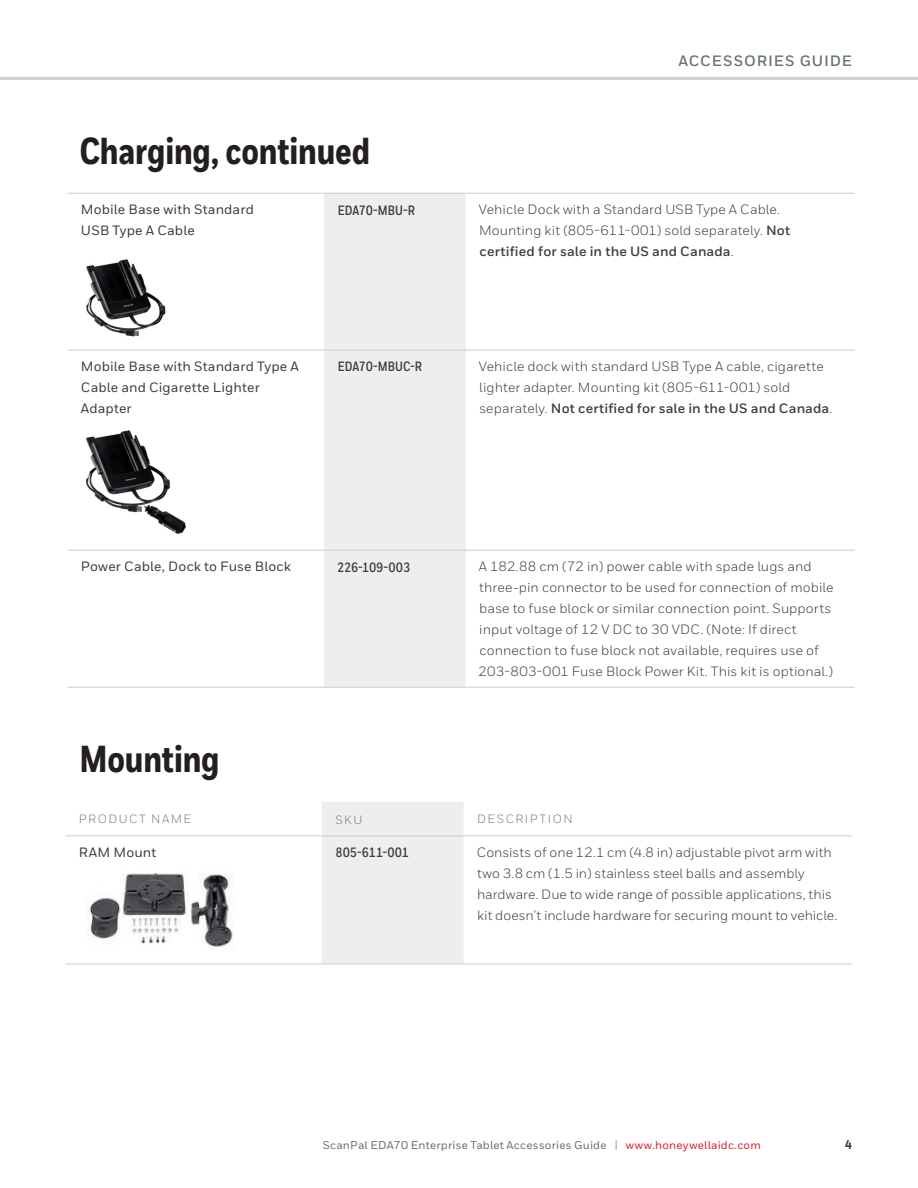
<style>
.page{position:relative;width:918px;height:1188px;background:#fff}
.page>*{position:absolute;margin:0;border:0;box-sizing:border-box;transform-origin:0 0}
.Heading_1{font:800 37.5px "Honeywell Cond";letter-spacing:-.005em;color:#231f20}
.t1{font:700 15px "Honeywell Sans";letter-spacing:.06em;color:#687379}
.Table__Body{font:13.5px/21px "Honeywell Sans";letter-spacing:.01em;color:#3e3e3f}
.Body__9_14_pt{font:13.5px/21px "Honeywell Sans";color:#3e3e3f}
.Table__Product_Name{font:500 13.5px/21px "Honeywell Sans";letter-spacing:.01em;color:#3e3e3f}
.Table__SKU_Number{font:700 13.5px "Honeywell Cond";letter-spacing:-.005em;color:#3e3e3f}
.Body__9_14_pt-2{font:700 13.5px "Honeywell Cond";letter-spacing:-.01em;color:#3e3e3f}
.Body__9_14_pt-3{font:500 13.5px "Honeywell Sans";letter-spacing:.01em;color:#3e3e3f}
.t2{font:800 12.75px "Honeywell Cond";color:#3e3e3f}
.Table__Header{font:12px "Honeywell Sans";letter-spacing:.125em;color:#748086}
.t3{font:500 11.25px "Honeywell Sans";letter-spacing:.02em;color:#6c6d70}
.s1{font-weight:700}
.s2{font-size:11.4px;color:#939598}
.s3{color:#dc1f2e}
</style>
<div class="page">
<hr style="left:0;top:77px;width:918px;height:3px;background:#cbd1d5">
<div style="left:324px;top:194px;width:142px;height:493px;background:#eeeeef"></div>
<hr style="left:68px;top:193px;width:256px;height:1px;background:#cbccce">
<hr style="left:324px;top:193px;width:142px;height:1px;background:#cbccce">
<hr style="left:466px;top:193px;width:389px;height:1px;background:#cbccce">
<hr style="left:68px;top:350px;width:256px;height:1px;background:#cbccce">
<hr style="left:68px;top:550px;width:256px;height:1px;background:#cbccce">
<hr style="left:68px;top:687px;width:256px;height:1px;background:#cbccce">
<hr style="left:324px;top:350px;width:142px;height:1px;background:#cbccce">
<hr style="left:466px;top:350px;width:389px;height:1px;background:#cbccce">
<hr style="left:324px;top:550px;width:142px;height:1px;background:#cbccce">
<hr style="left:466px;top:550px;width:389px;height:1px;background:#cbccce">
<hr style="left:324px;top:687px;width:142px;height:1px;background:#cbccce">
<hr style="left:466px;top:687px;width:389px;height:1px;background:#cbccce">
<img style="left:86px;top:259px;width:80px;height:78px">
<img style="left:86px;top:430px;width:99px;height:104px">
<div style="left:322px;top:802px;width:142px;height:162px;background:#eeeeef"></div>
<hr style="left:322px;top:964px;width:142px;height:1px;background:#cbccce">
<hr style="left:464px;top:964px;width:388px;height:1px;background:#cbccce">
<hr style="left:65px;top:964px;width:257px;height:1px;background:#cbccce">
<hr style="left:464px;top:835px;width:388px;height:1px;background:#cbccce">
<hr style="left:65px;top:835px;width:257px;height:1px;background:#cbccce">
<hr style="left:322px;top:835px;width:142px;height:1px;background:#cbccce">
<img style="left:87px;top:873px;width:146px;height:74px">
<p class="Heading_1" style="left:79px;top:128px;width:292px">Charging, continued</p>
<p class="t1" style="left:678px;top:52px;width:175px">ACCESSORIES GUIDE</p>
<p class="Table__Product_Name" style="left:81px;top:200px;width:175px">Mobile Base with Standard<br>USB Type A Cable</p>
<p class="Table__SKU_Number" style="left:338px;top:202px;width:79px">EDA70-MBU-R</p>
<p class="Table__Body" style="left:479px;top:199px;width:313px">Vehicle Dock with a Standard USB Type A Cable.<br>Mounting kit (805-611-001) sold separately. <span class="s1">Not certified for sale in the US and Canada</span>.</p>
<p class="Table__Product_Name" style="left:81px;top:356px;width:220px">Mobile Base with Standard Type A<br>Cable and Cigarette Lighter<br>Adapter</p>
<p class="Table__SKU_Number" style="left:338px;top:359px;width:86px">EDA70-MBUC-R</p>
<p class="Table__Body" style="left:479px;top:356px;width:355px">Vehicle dock with standard USB Type A cable, cigarette lighter adapter. Mounting kit (805-611-001) sold separately. <span class="s1">Not certified for sale in the US and Canada</span>.</p>
<p class="Table__Product_Name" style="left:81px;top:557px;width:211px">Power Cable, Dock to Fuse Block</p>
<p class="Table__SKU_Number" style="left:337px;top:559px;width:75px">226-109-003</p>
<p class="Table__Body" style="left:479px;top:556px;width:356px">A 182.88 cm (72 in) power cable with spade lugs and three-pin connector to be used for connection of mobile base to fuse block or similar connection point. Supports input voltage of 12 V DC to 30 VDC. (Note: If direct connection to fuse block not available, requires use of 203-803-001 Fuse Block Power Kit. This kit is optional.)</p>
<p class="Heading_1" style="left:79px;top:736px;width:142px">Mounting</p>
<p class="Table__Header" style="left:79px;top:812px;width:114px">PRODUCT NAME</p>
<p class="Table__Header" style="left:335px;top:812px;width:28px">SKU</p>
<p class="Table__Header" style="left:477px;top:812px;width:97px">DESCRIPTION</p>
<p class="Body__9_14_pt-3" style="left:79px;top:844px;width:79px">RAM Mount</p>
<p class="Body__9_14_pt-2" style="left:336px;top:844px;width:75px">805-611-001</p>
<p class="Body__9_14_pt" style="left:477px;top:842px;width:362px">Consists of one 12.1 cm (4.8 in) adjustable pivot arm with two 3.8 cm (1.5 in) stainless steel balls and assembly hardware. Due to wide range of possible applications, this kit doesn’t include hardware for securing mount to vehicle.</p>
<p class="t3" style="left:323px;top:1138px;width:440px">ScanPal EDA70 Enterprise Tablet Accessories Guide <span class="s2">|</span> <span class="s3">www.honeywellaidc.com</span></p>
<p class="t2" style="left:845px;top:1137px;width:8px">4</p>
</div>
